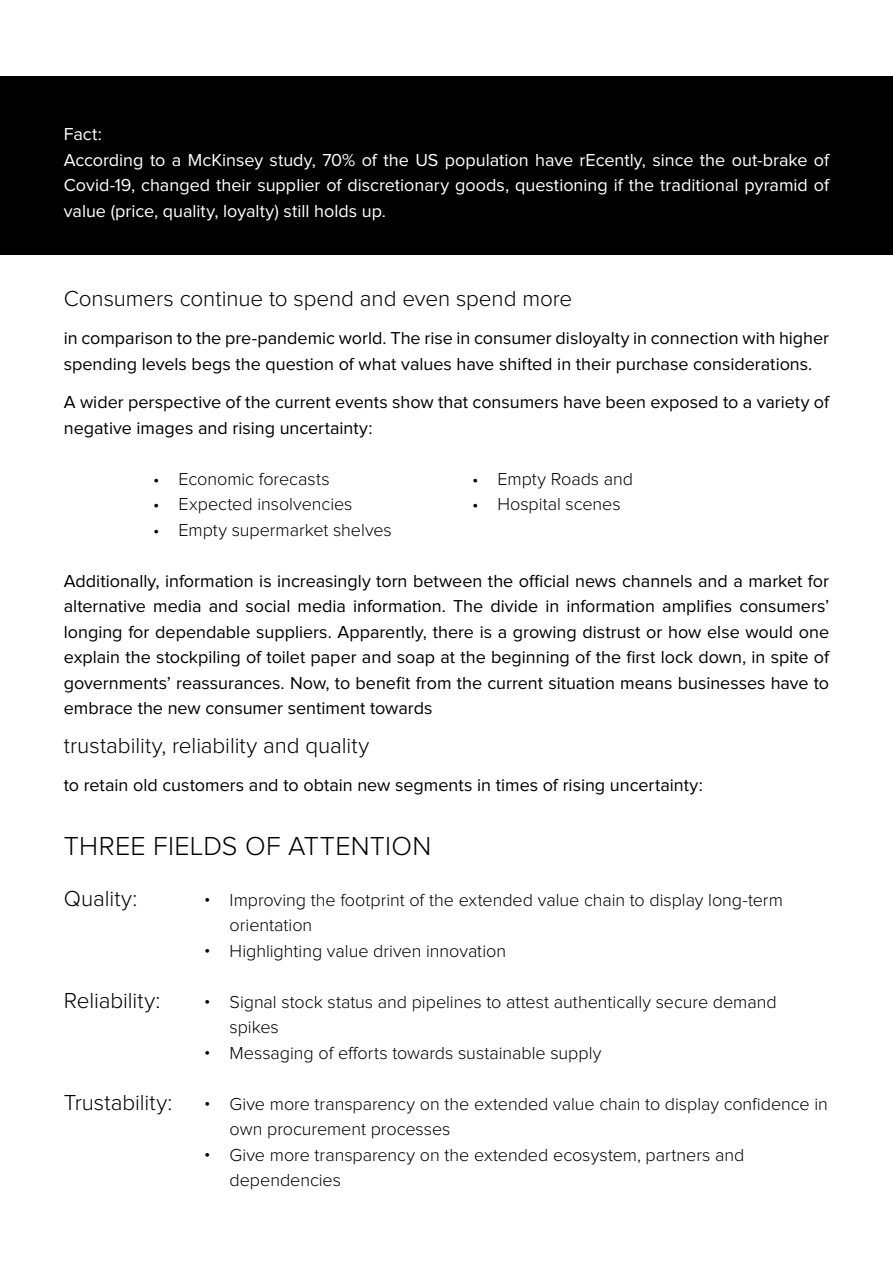
<style>
.page{position:relative;width:893px;height:1263px;background:#fff}
.page>*{position:absolute;margin:0;border:0;box-sizing:border-box;transform-origin:0 0}
.t1{font:300 27px "Proxima Nova";letter-spacing:.005em;color:#000}
.t2{font:300 22.5px "Proxima Nova";letter-spacing:-.005em;color:#000}
.t3{font:18px/25.5px "Proxima Nova";color:#000}
.t4{font:300 18px/25.5px "Proxima Nova";letter-spacing:-.005em;color:#000}
.t5{font:18px/25.5px "Proxima Nova";color:#fff}
</style>
<div class="page">
<div style="left:0;top:77px;width:893px;height:178px;background:#000"></div>
<p class="t5" style="left:64px;top:122px;width:767px">Fact:<br>According to a McKinsey study, 70% of the US population have rEcently, since the out-brake of Covid-19, changed their supplier of discretionary goods, questioning if the traditional pyramid of value (price, quality, loyalty) still holds up.</p>
<p class="t2" style="left:64px;top:288px;width:510px">Consumers continue to spend and even spend more</p>
<p class="t3" style="left:64px;top:326px;width:767px">in comparison to the pre-pandemic world. The rise in consumer disloyalty in connection with higher spending levels begs the question of what values have shifted in their purchase considerations.</p>
<p class="t3" style="left:64px;top:390px;width:767px">A wider perspective of the current events show that consumers have been exposed to a variety of negative images and rising uncertainty:</p>
<p class="t4" style="left:153px;top:467px;width:178px">• Economic forecasts</p>
<p class="t4" style="left:153px;top:492px;width:201px">• Expected insolvencies</p>
<p class="t4" style="left:153px;top:518px;width:240px">• Empty supermarket shelves</p>
<p class="t4" style="left:472px;top:467px;width:163px">• Empty Roads and</p>
<p class="t4" style="left:472px;top:492px;width:150px">• Hospital scenes</p>
<p class="t3" style="left:64px;top:569px;width:767px;text-align:justify">Additionally, information is increasingly torn between the official news channels and a market for alternative media and social media information. The divide in information amplifies consumers’ longing for dependable suppliers. Apparently, there is a growing distrust or how else would one explain the stockpiling of toilet paper and soap at the beginning of the first lock down, in spite of governments’ reassurances. Now, to benefit from the current situation means businesses have to embrace the new consumer sentiment towards</p>
<p class="t2" style="left:64px;top:735px;width:307px">trustability, reliability and quality</p>
<p class="t3" style="left:64px;top:773px;width:640px">to retain old customers and to obtain new segments in times of rising uncertainty:</p>
<h1 class="t1" style="left:64px;top:833px;width:369px">THREE FIELDS OF ATTENTION</h1>
<p class="t2" style="left:64px;top:888px;width:75px">Quality:</p>
<p class="t2" style="left:64px;top:990px;width:98px">Reliability:</p>
<p class="t2" style="left:64px;top:1092px;width:110px">Trustability:</p>
<p class="t4" style="left:230px;top:888px;width:555px;text-indent:-26px">• Improving the footprint of the extended value chain to display long-term orientation</p>
<p class="t4" style="left:204px;top:939px;width:303px">• Highlighting value driven innovation</p>
<p class="t4" style="left:230px;top:990px;width:548px;text-indent:-26px">• Signal stock status and pipelines to attest authentically secure demand spikes</p>
<p class="t4" style="left:204px;top:1041px;width:399px">• Messaging of efforts towards sustainable supply</p>
<p class="t4" style="left:230px;top:1092px;width:600px;text-indent:-26px">• Give more transparency on the extended value chain to display confidence in own procurement processes</p>
<p class="t4" style="left:230px;top:1143px;width:516px;text-indent:-26px">• Give more transparency on the extended ecosystem, partners and dependencies</p>
</div>
